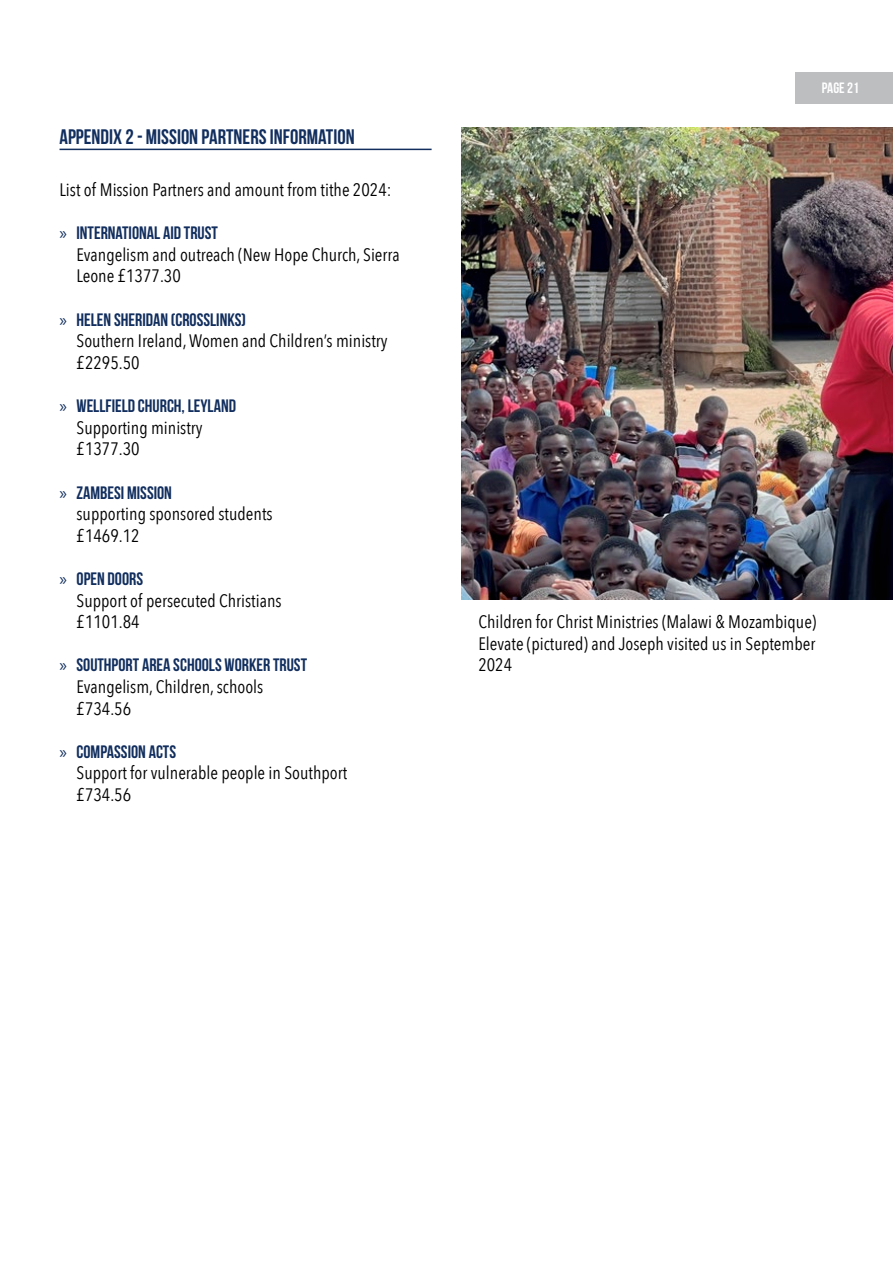
<style>
.page{position:relative;width:893px;height:1263px;background:#fff}
.page>*{position:absolute;margin:0;border:0;box-sizing:border-box;transform-origin:0 0}
.t1{font:21px "Bebas Neue";color:#112e5e}
.t2{font:18px/21.6px "Avenir Next Condensed";color:#000}
.t3{font:18px "Bebas Neue";color:#112e5e}
.t4{font:15px "Bebas Neue";color:#fff}
.s1{font-family:"Myriad Pro"}
</style>
<div class="page">
<hr style="left:60px;top:149px;width:372px;height:1px;background:#112e5e">
<img style="left:461px;top:128px;width:432px;height:472px">
<div style="left:795px;top:72px;width:98px;height:32px;background:#bcbec0"></div>
<p class="t1" style="left:60px;top:126px;width:297px">APPENDIX 2 - MISSION PARTNERS INFORMATION</p>
<p class="t2" style="left:60px;top:178px;width:333px">List of Mission Partners and amount from tithe 2024:</p>
<p class="t3" style="left:60px;top:223px;width:160px"><span class="s1">»</span> INTERNATIONAL AID TRUST</p>
<p class="t2" style="left:77px;top:243px;width:325px">Evangelism and outreach (New Hope Church, Sierra<br>Leone £1377.30</p>
<p class="t3" style="left:60px;top:310px;width:188px"><span class="s1">»</span> HELEN SHERIDAN (CROSSLINKS)</p>
<p class="t2" style="left:77px;top:329px;width:313px">Southern Ireland, Women and Children’s ministry £2295.50</p>
<p class="t3" style="left:60px;top:396px;width:178px"><span class="s1">»</span> WELLFIELD CHURCH, LEYLAND</p>
<p class="t2" style="left:77px;top:416px;width:128px">Supporting ministry £1377.30</p>
<p class="t3" style="left:60px;top:482px;width:114px"><span class="s1">»</span> ZAMBESI MISSION</p>
<p class="t2" style="left:77px;top:502px;width:198px">supporting sponsored students £1469.12</p>
<p class="t3" style="left:60px;top:569px;width:85px"><span class="s1">»</span> OPEN DOORS</p>
<p class="t2" style="left:77px;top:589px;width:207px">Support of persecuted Christians £1101.84</p>
<p class="t3" style="left:60px;top:655px;width:249px"><span class="s1">»</span> SOUTHPORT AREA SCHOOLS WORKER TRUST</p>
<p class="t2" style="left:77px;top:675px;width:188px">Evangelism, Children, schools £734.56</p>
<p class="t3" style="left:60px;top:742px;width:118px"><span class="s1">»</span> COMPASSION ACTS</p>
<p class="t2" style="left:77px;top:761px;width:272px">Support for vulnerable people in Southport £734.56</p>
<p class="t4" style="left:822px;top:80px;width:39px">PAGE 21</p>
<p class="t2" style="left:478px;top:610px;width:340px;text-align:justify">Children for Christ Ministries (Malawi &amp; Mozambique)<br>Elevate (pictured) and Joseph visited us in September 2024</p>
</div>
